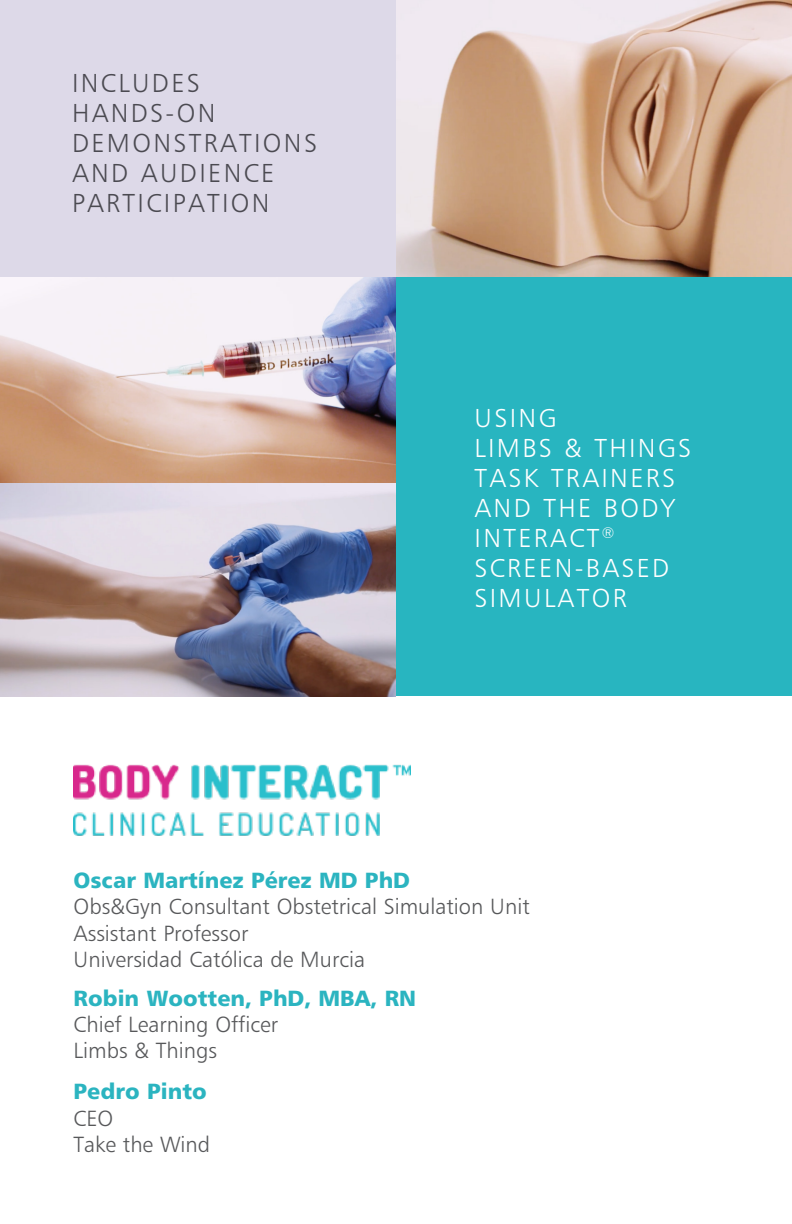
<style>
.page{position:relative;width:792px;height:1224px;background:#fff}
.page>*{position:absolute;margin:0;border:0;box-sizing:border-box;transform-origin:0 0}
.t1{font:26px/30px "Humanist 777 BT Light B";letter-spacing:.09em;color:#fff}
.t2{font:26px/30px "Humanist 777 BT Light B";letter-spacing:.09em;color:#57585a}
.t3{font:22px "Humanist 777 BT Light B";color:#57585a}
.t4{font:22px "Humanist 777 BT Black B";color:#2bb4c0}
</style>
<div class="page">
<img style="left:396px;top:0;width:396px;height:278px">
<div style="left:396px;top:278px;width:396px;height:418px;background:#28b5c0"></div>
<div style="left:0;top:0;width:396px;height:278px;background:#ddd9e8"></div>
<img style="left:74px;top:764px;width:337px;height:72px">
<img style="left:0;top:483px;width:396px;height:213px">
<svg style="left:0;top:278px;width:396px;height:205px"></svg>
<p class="t2" style="left:72px;top:67px;width:246px">INCLUDES<br>HANDS-ON<br>DEMONSTRATIONS<br>AND AUDIENCE<br>PARTICIPATION</p>
<p class="t1" style="left:475px;top:402px;width:84px">USING</p>
<p class="t1" style="left:475px;top:432px;width:218px">LIMBS &amp; THINGS</p>
<p class="t1" style="left:475px;top:462px;width:202px">TASK TRAINERS</p>
<p class="t1" style="left:475px;top:492px;width:202px">AND THE BODY<br>INTERACT<sup>®</sup></p>
<p class="t1" style="left:475px;top:552px;width:196px">SCREEN-BASED<br>SIMULATOR</p>
<p class="t4" style="left:74px;top:866px;width:338px">Oscar Martínez Pérez MD PhD</p>
<p class="t3" style="left:74px;top:893px;width:458px">Obs&amp;Gyn Consultant Obstetrical Simulation Unit</p>
<p class="t3" style="left:74px;top:920px;width:176px">Assistant Professor</p>
<p class="t3" style="left:74px;top:946px;width:293px">Universidad Católica de Murcia</p>
<p class="t4" style="left:74px;top:984px;width:344px">Robin Wootten, PhD, MBA, RN</p>
<p class="t3" style="left:74px;top:1011px;width:206px">Chief Learning Officer</p>
<p class="t3" style="left:74px;top:1037px;width:145px">Limbs &amp; Things</p>
<p class="t4" style="left:74px;top:1077px;width:135px">Pedro Pinto</p>
<p class="t3" style="left:74px;top:1104px;width:41px">CEO</p>
<p class="t3" style="left:74px;top:1131px;width:138px">Take the Wind</p>
</div>
